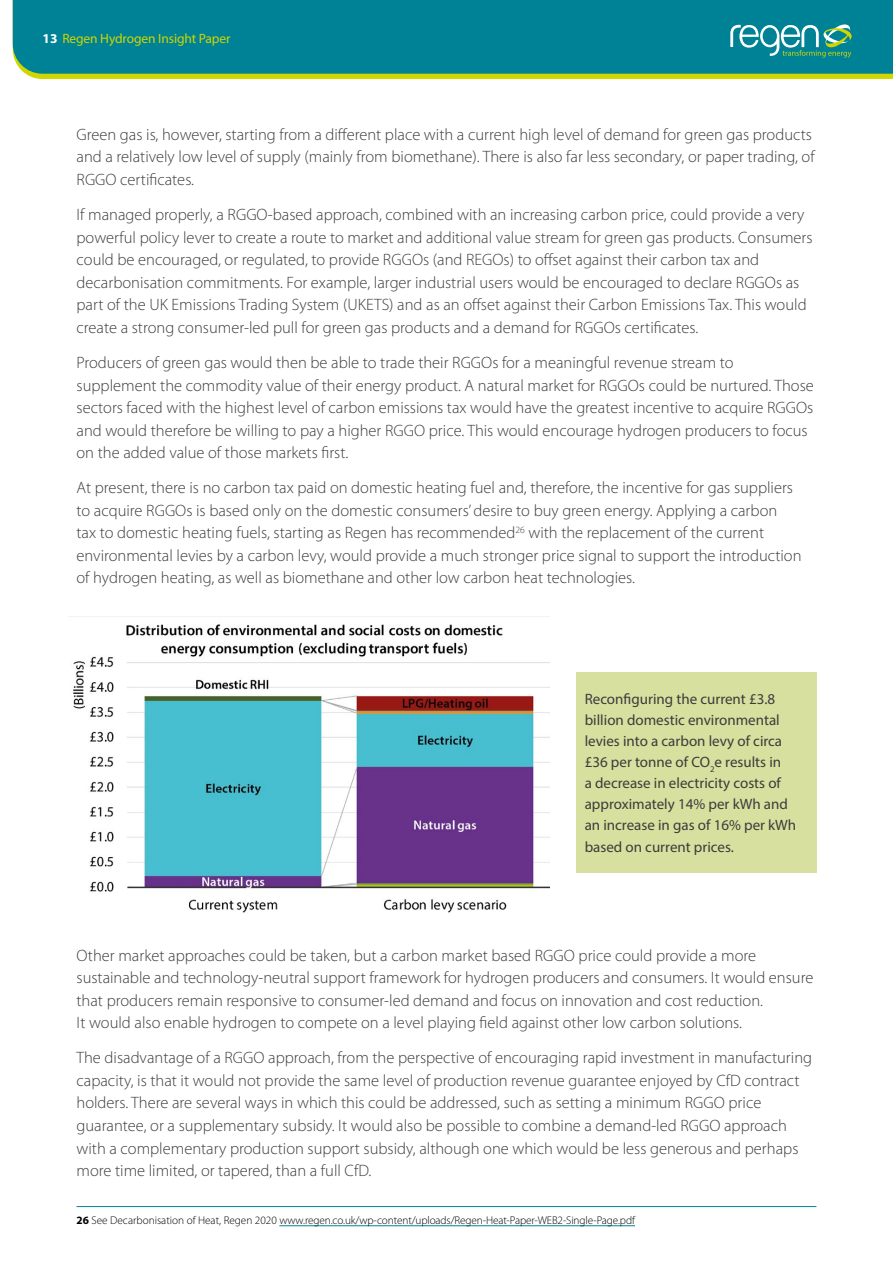
<style>
.page{position:relative;width:893px;height:1263px;background:#fff}
.page>*{position:absolute;margin:0;border:0;box-sizing:border-box;transform-origin:0 0}
.t1{font:300 16.5px/22.5px "Myriad Pro";color:#3c3c3b}
.t2{font:15px/21px "Myriad Pro";color:#3c3c3b}
.t3{font:13.5px "Myriad Pro";letter-spacing:-.01em;color:#cfd600}
.t4{font:300 11.25px "Myriad Pro";letter-spacing:-.01em;color:#000}
.s1{font-weight:700;color:#fff}
.s2{font-weight:700}
</style>
<div class="page">
<div style="left:26px;top:74px;width:867px;height:5px;background:#cfd600"></div>
<div style="left:13px;top:0;width:880px;height:74px;background:#008296"></div>
<svg style="left:730px;top:23px;width:122px;height:35px;background:#40a0a2"></svg>
<hr style="left:77px;top:1206px;width:739px;height:1px;background:#008296">
<hr style="left:279px;top:1225px;width:356px;height:1px;background:#008296">
<img style="left:73px;top:624px;width:477px;height:289px">
<div style="left:576px;top:672px;width:240px;height:201px;background:#d8e09f"></div>
<p class="t3" style="left:43px;top:30px;width:189px"><span class="s1">13</span> Regen Hydrogen Insight Paper</p>
<p class="t1" style="left:77px;top:123px;width:740px">Green gas is, however, starting from a different place with a current high level of demand for green gas products and a relatively low level of supply (mainly from biomethane). There is also far less secondary, or paper trading, of<br>RGGO certificates.</p>
<p class="t1" style="left:77px;top:203px;width:738px">If managed properly, a RGGO-based approach, combined with an increasing carbon price, could provide a very powerful policy lever to create a route to market and additional value stream for green gas products. Consumers could be encouraged, or regulated, to provide RGGOs (and REGOs) to offset against their carbon tax and decarbonisation commitments. For example, larger industrial users would be encouraged to declare RGGOs as part of the UK Emissions Trading System (UKETS) and as an offset against their Carbon Emissions Tax. This would create a strong consumer-led pull for green gas products and a demand for RGGOs certificates.</p>
<p class="t1" style="left:77px;top:351px;width:739px">Producers of green gas would then be able to trade their RGGOs for a meaningful revenue stream to supplement the commodity value of their energy product. A natural market for RGGOs could be nurtured. Those sectors faced with the highest level of carbon emissions tax would have the greatest incentive to acquire RGGOs and would therefore be willing to pay a higher RGGO price. This would encourage hydrogen producers to focus on the added value of those markets first.</p>
<p class="t1" style="left:77px;top:476px;width:726px">At present, there is no carbon tax paid on domestic heating fuel and, therefore, the incentive for gas suppliers to acquire RGGOs is based only on the domestic consumers’ desire to buy green energy. Applying a carbon<br>tax to domestic heating fuels, starting as Regen has recommended<sup>26</sup> with the replacement of the current environmental levies by a carbon levy, would provide a much stronger price signal to support the introduction of hydrogen heating, as well as biomethane and other low carbon heat technologies.</p>
<p class="t2" style="left:585px;top:689px;width:213px">Reconfiguring the current £3.8 billion domestic environmental levies into a carbon levy of circa £36 per tonne of CO<sub>2</sub>e results in<br>a decrease in electricity costs of approximately 14% per kWh and an increase in gas of 16% per kWh based on current prices.</p>
<p class="t1" style="left:77px;top:944px;width:738px">Other market approaches could be taken, but a carbon market based RGGO price could provide a more sustainable and technology-neutral support framework for hydrogen producers and consumers. It would ensure that producers remain responsive to consumer-led demand and focus on innovation and cost reduction.<br>It would also enable hydrogen to compete on a level playing field against other low carbon solutions.</p>
<p class="t1" style="left:77px;top:1046px;width:737px">The disadvantage of a RGGO approach, from the perspective of encouraging rapid investment in manufacturing capacity, is that it would not provide the same level of production revenue guarantee enjoyed by CfD contract holders. There are several ways in which this could be addressed, such as setting a minimum RGGO price guarantee, or a supplementary subsidy. It would also be possible to combine a demand-led RGGO approach with a complementary production support subsidy, although one which would be less generous and perhaps more time limited, or tapered, than a full CfD.</p>
<p class="t4" style="left:77px;top:1213px;width:560px"><span class="s2">26</span> See Decarbonisation of Heat, Regen 2020 www.regen.co.uk/wp-content/uploads/Regen-Heat-Paper-WEB2-Single-Page.pdf</p>
</div>
